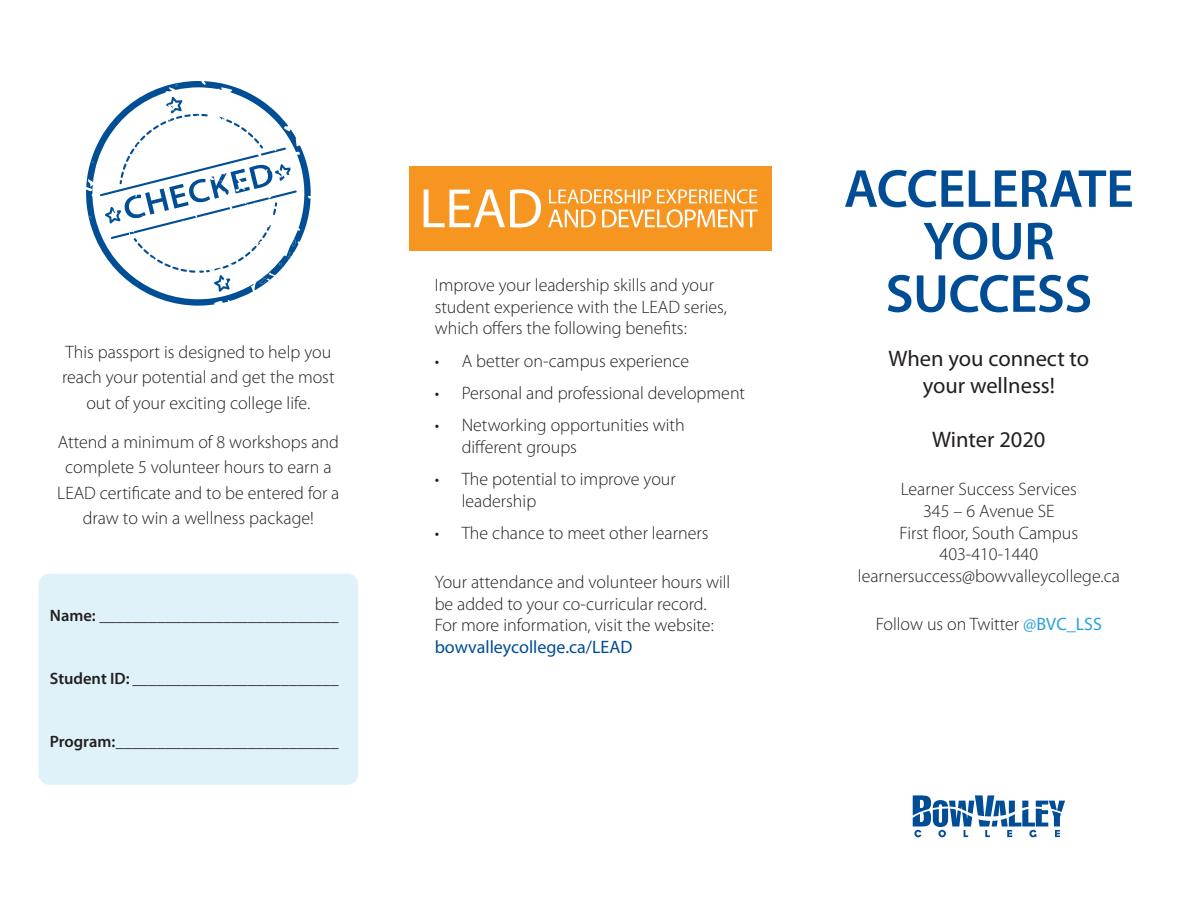
<style>
.page{position:relative;width:1188px;height:918px;background:#fff}
.page>*{position:absolute;margin:0;border:0;box-sizing:border-box;transform-origin:0 0}
.t1{font:600 54px/52.5px "Myriad Pro";letter-spacing:-.01em;color:#014d95;text-align:center}
.t2{font:22.5px/27px "Myriad Pro";color:#231f20;text-align:center}
.main_header{font:300 18px/21.6px "Myriad Pro";color:#231f20}
.t3{font:600 16.5px "Myriad Pro";color:#231f20}
.s1{font-weight:400;color:#014d95}
.s2{font-weight:400;color:#2aa2db}
</style>
<div class="page">
<div style="left:409px;top:166px;width:363px;height:85px;background:#f79521"></div>
<svg style="left:913px;top:795px;width:152px;height:42px"></svg>
<svg style="left:548px;top:189px;width:210px;height:39px"></svg>
<svg style="left:424px;top:189px;width:117px;height:39px"></svg>
<div style="left:39px;top:574px;width:319px;height:211px;background:#dff1f9;border-radius:11px"></div>
<svg style="left:86px;top:81px;width:225px;height:225px"></svg>
<svg style="left:100px;top:84px;width:197px;height:208px"></svg>
<p class="main_header" style="left:62px;top:339px;width:274px;line-height:25.5px;text-align:center">This passport is designed to help you reach your potential and get the most out of your exciting college life.</p>
<p class="main_header" style="left:57px;top:429px;width:284px;line-height:25.5px;text-align:center">Attend a minimum of 8 workshops and complete 5 volunteer hours to earn a LEAD certificate and to be entered for a draw to win a wellness package!</p>
<p class="t3" style="left:50px;top:605px;width:290px">Name: _____________________________</p>
<p class="t3" style="left:50px;top:668px;width:290px">Student ID: _________________________</p>
<p class="t3" style="left:50px;top:731px;width:290px">Program:___________________________</p>
<p class="main_header" style="left:435px;top:274px;width:294px">Improve your leadership skills and your student experience with the LEAD series, which offers the following benefits:</p>
<p class="main_header" style="left:435px;top:350px;width:256px">• A better on-campus experience</p>
<p class="main_header" style="left:435px;top:382px;width:312px">• Personal and professional development</p>
<p class="main_header" style="left:462px;top:414px;width:225px;text-indent:-27px">• Networking opportunities with different groups</p>
<p class="main_header" style="left:462px;top:468px;width:216px;text-indent:-27px">• The potential to improve your leadership</p>
<p class="main_header" style="left:435px;top:522px;width:275px">• The chance to meet other learners</p>
<p class="main_header" style="left:435px;top:571px;width:297px">Your attendance and volunteer hours will be added to your co-curricular record.</p>
<p class="main_header" style="left:435px;top:614px;width:281px">For more information, visit the website: <span class="s1">bowvalleycollege.ca/LEAD</span></p>
<p class="t1" style="left:844px;top:161px;width:291px">ACCELERATE<br>YOUR<br>SUCCESS</p>
<p class="t2" style="left:889px;top:344px;width:202px">When you connect to your wellness!</p>
<p class="t2" style="left:932px;top:425px;width:115px">Winter 2020</p>
<p class="main_header" style="left:858px;top:478px;width:263px;text-align:center">Learner Success Services<br>345 – 6 Avenue SE<br>First floor, South Campus<br>403-410-1440 learnersuccess@bowvalleycollege.ca</p>
<p class="main_header" style="left:876px;top:613px;width:228px">Follow us on Twitter <span class="s2">@BVC_LSS</span></p>
</div>
